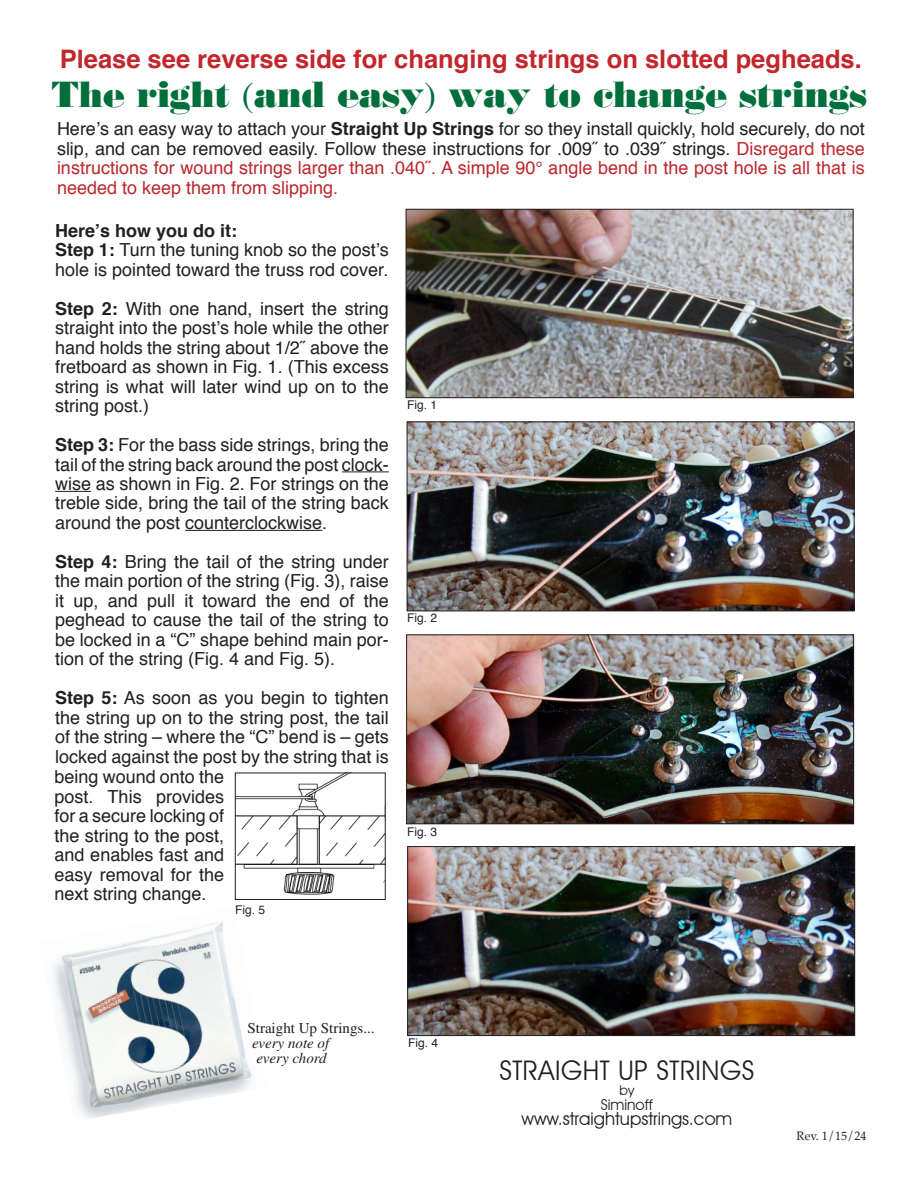
<style>
.page{position:relative;width:918px;height:1188px;background:#fff}
.page>*{position:absolute;margin:0;border:0;box-sizing:border-box;transform-origin:0 0}
.t1{font:800 36px "Bodoni";color:#006f3c}
.t2{font:27px "Avant Garde IT Cby BT";letter-spacing:.02em;color:#231f20}
.t3{font:700 25.5px "Helvetica";color:#c3262c}
.t4{font:18px/19.5px "Helvetica";color:#231f20;text-align:justify}
.t5{font:18px "Avant Garde IT Cby BT";color:#231f20}
.t6{font:italic 15px/15px "Times";color:#231f20;text-align:center}
.t7{font:15px "Times";color:#231f20}
.t8{font:15px "Avant Garde IT Cby BT";color:#231f20}
.t9{font:13.5px "Avant Garde IT Cby BT";color:#231f20}
.t10{font:12px "Helvetica";color:#231f20}
.t11{font:12px "Palatino";color:#231f20}
.s1{font-family:"Times";font-weight:400}
.s2{font-weight:700}
.s3{color:#bc272d}
</style>
<div class="page">
<img style="left:408px;top:211px;width:443px;height:185px">
<div style="left:406px;top:209px;width:447px;height:189px;border:1px solid #231f20"></div>
<hr style="left:342px;top:471px;width:47px;height:1px;background:#231f20">
<hr style="left:55px;top:491px;width:36px;height:1px;background:#231f20">
<hr style="left:185px;top:530px;width:137px;height:1px;background:#231f20">
<img style="left:409px;top:424px;width:443px;height:185px">
<div style="left:407px;top:422px;width:447px;height:189px;border:1px solid #231f20"></div>
<img style="left:408px;top:637px;width:444px;height:185px">
<div style="left:406px;top:635px;width:448px;height:189px;border:1px solid #231f20"></div>
<img style="left:409px;top:848px;width:444px;height:186px">
<div style="left:407px;top:846px;width:448px;height:190px;border:1px solid #231f20"></div>
<img style="left:237px;top:775px;width:146px;height:120px">
<div style="left:235px;top:773px;width:150px;height:127px;border:1px solid #231f20"></div>
<img style="left:54px;top:922px;width:198px;height:197px">
<h3 class="t3" style="left:60px;top:39px;width:804px">Please see reverse side for changing strings on slotted pegheads.</h3>
<h1 class="t1" style="left:51px;top:70px;width:817px">The right <span class="s1">(</span>and easy<span class="s1">)</span> way to change strings</h1>
<p class="t4" style="left:57px;top:120px;width:809px">Here’s an easy way to attach your <span class="s2">Straight Up Strings</span> for so they install quickly, hold securely, do not slip, and can be removed easily. Follow these instructions for .009˝ to .039˝ strings. <span class="s3">Disregard these instructions for wound strings larger than .040˝. A simple 90° angle bend in the post hole is all that is needed to keep them from slipping.</span></p>
<p class="t4" style="left:55px;top:221px;width:335px;text-align:left"><span class="s2">Here’s how you do it:<br>Step 1:</span> Turn the tuning knob so the post’s hole is pointed toward the truss rod cover.</p>
<p class="t4" style="left:55px;top:299px;width:335px"><span class="s2">Step 2:</span> With one hand, insert the string straight into the post’s hole while the other hand holds the string about 1/2˝ above the fretboard as shown in Fig. 1. (This excess string is what will later wind up on to the string post.)</p>
<p class="t4" style="left:55px;top:435px;width:335px"><span class="s2">Step 3:</span> For the bass side strings, bring the tail of the string back around the post clock&shy;wise as shown in Fig. 2. For strings on the treble side, bring the tail of the string back around the post counterclockwise.</p>
<p class="t4" style="left:55px;top:552px;width:335px"><span class="s2">Step 4:</span> Bring the tail of the string under the main portion of the string (Fig. 3), raise it up, and pull it toward the end of the peghead to cause the tail of the string to be locked in a “C” shape behind main por&shy;tion of the string (Fig. 4 and Fig. 5).</p>
<p class="t4" style="left:54px;top:689px;width:336px;text-align:left"><span class="s2">Step 5:</span> As soon as you begin to tighten the string up on to the string post, the tail of the string – where the “C” bend is – gets locked against the post by the string that is being wound onto the<br>post. This provides<br>for a secure locking of<br>the string to the post,<br>and enables fast and<br>easy removal for the<br>next string change.</p>
<p class="t10" style="left:235px;top:900px;width:32px">Fig. 5</p>
<p class="t10" style="left:407px;top:395px;width:32px">Fig. 1</p>
<p class="t10" style="left:407px;top:608px;width:32px">Fig. 2</p>
<p class="t10" style="left:407px;top:822px;width:32px">Fig. 3</p>
<p class="t7" style="left:248px;top:1020px;width:129px">Straight Up Strings...</p>
<p class="t6" style="left:252px;top:1036px;width:79px">every note of every chord</p>
<p class="t10" style="left:408px;top:1034px;width:32px">Fig. 4</p>
<h2 class="t2" style="left:499px;top:1054px;width:257px">STRAIGHT UP STRINGS</h2>
<p class="t9" style="left:620px;top:1082px;width:16px">by</p>
<p class="t8" style="left:601px;top:1095px;width:54px">Siminoff</p>
<p class="t5" style="left:522px;top:1107px;width:212px">www.straightupstrings.com</p>
<p class="t11" style="left:797px;top:1126px;width:71px">Rev. 1/15/24</p>
</div>
